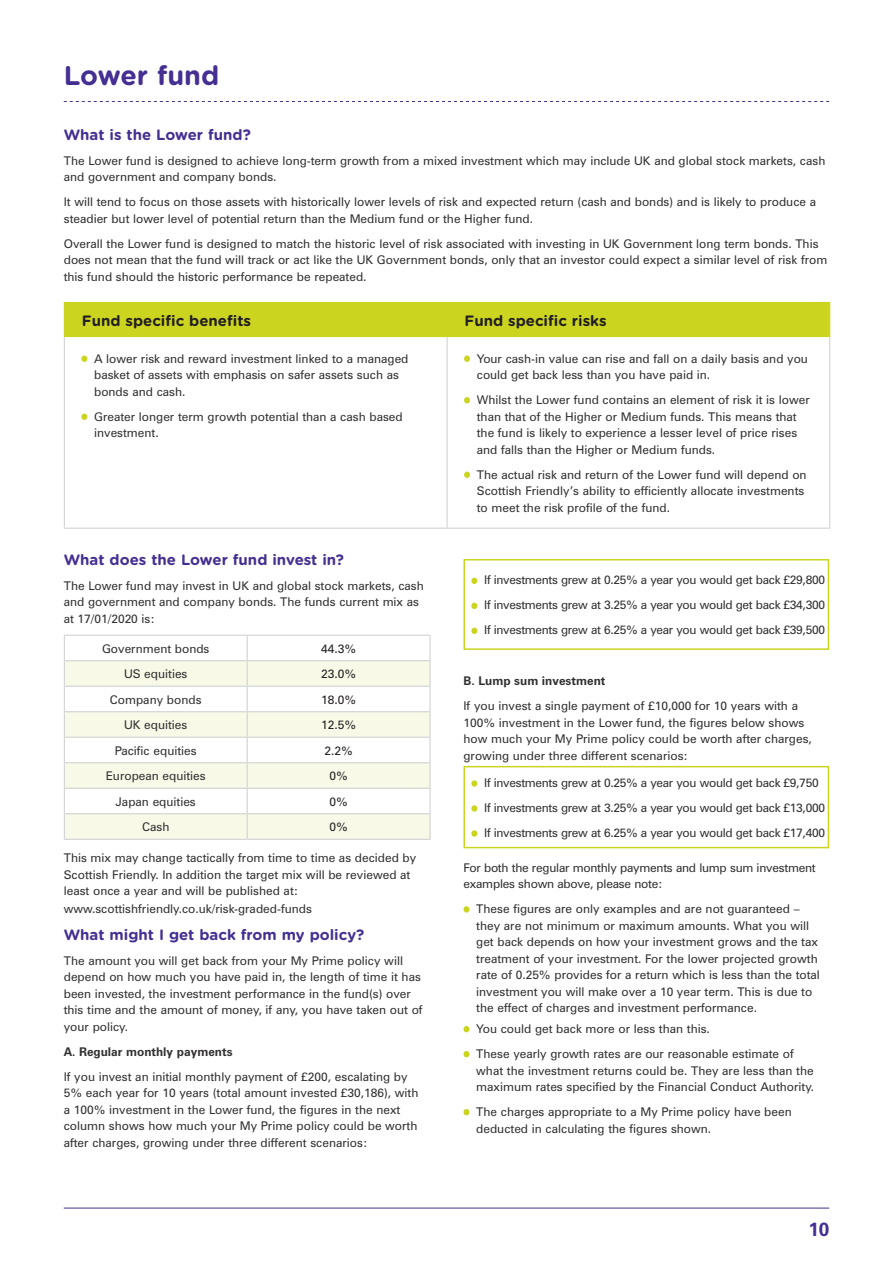
<style>
.page{position:relative;width:893px;height:1263px;background:#fff}
.page>*{position:absolute;margin:0;border:0;box-sizing:border-box;transform-origin:0 0}
.t1{font:700 27px "Gotham Rounded";color:#452f92}
.t2{font:700 19.05px "Zurich BT";color:#452f92}
.t3{font:700 15px "Gotham Rounded";color:#452f92}
.t4{font:700 15px "Gotham Rounded";color:#231f20}
.t5{font:12px/16.5px "Zurich BT";color:#312f30}
.t6{font:12px/25px "Zurich BT";letter-spacing:-.025em;color:#312f30}
.t7{font:12px/16.5px "Zurich BT";letter-spacing:-.02em;color:#312f30}
.t8{font:700 12px "Zurich BT";color:#312f30}
.t9{font:12px "Zurich BT";color:#231f20}
</style>
<div class="page">
<svg style="left:471px;top:578px;width:6px;height:6px"></svg>
<svg style="left:471px;top:603px;width:6px;height:6px"></svg>
<svg style="left:471px;top:628px;width:6px;height:6px"></svg>
<div style="left:463px;top:559px;width:366px;height:91px;border:2px solid #cbd41f"></div>
<div style="left:471px;top:780px;width:6px;height:7px;background:#cbd41f;border-radius:50%"></div>
<div style="left:471px;top:805px;width:6px;height:7px;background:#cbd41f;border-radius:50%"></div>
<div style="left:471px;top:830px;width:6px;height:7px;background:#cbd41f;border-radius:50%"></div>
<div style="left:463px;top:766px;width:366px;height:82px;border:2px solid #cbd41f"></div>
<svg style="left:463px;top:906px;width:6px;height:6px"></svg>
<svg style="left:463px;top:1026px;width:6px;height:6px"></svg>
<svg style="left:463px;top:1051px;width:6px;height:6px"></svg>
<svg style="left:463px;top:1109px;width:6px;height:6px"></svg>
<svg style="left:64px;top:101px;width:765px;height:1px"></svg>
<div style="left:65px;top:303px;width:764px;height:33px;background:#cbd41f"></div>
<svg style="left:65px;top:337px;width:764px;height:191px"></svg>
<hr style="left:64px;top:302px;width:383px;height:1px;background:#cbd41f">
<hr style="left:447px;top:302px;width:383px;height:1px;background:#cbd41f">
<hr style="left:64px;top:337px;width:1px;height:191px;background:#d1d2d4">
<hr style="left:446px;top:337px;width:2px;height:191px;background:#d1d2d4">
<hr style="left:829px;top:337px;width:1px;height:191px;background:#d1d2d4">
<hr style="left:64px;top:528px;width:383px;height:1px;background:#d1d2d4">
<hr style="left:447px;top:528px;width:383px;height:1px;background:#d1d2d4">
<hr style="left:64px;top:303px;width:1px;height:33px;background:#cbd41f">
<hr style="left:446px;top:303px;width:2px;height:33px;background:#cbd41f">
<hr style="left:829px;top:303px;width:1px;height:33px;background:#cbd41f">
<hr style="left:64px;top:336px;width:383px;height:1px;background:#cbd41f">
<hr style="left:447px;top:336px;width:383px;height:1px;background:#cbd41f">
<svg style="left:81px;top:356px;width:6px;height:6px"></svg>
<svg style="left:81px;top:414px;width:6px;height:6px"></svg>
<svg style="left:464px;top:356px;width:6px;height:6px"></svg>
<svg style="left:464px;top:397px;width:6px;height:6px"></svg>
<svg style="left:464px;top:472px;width:6px;height:6px"></svg>
<hr style="left:64px;top:635px;width:183px;height:1px;background:#d1d2d4">
<hr style="left:247px;top:635px;width:184px;height:1px;background:#d1d2d4">
<hr style="left:429px;top:636px;width:2px;height:24px;background:#d1d2d4">
<hr style="left:247px;top:660px;width:184px;height:1px;background:#d1d2d4">
<hr style="left:429px;top:661px;width:2px;height:25px;background:#d1d2d4">
<hr style="left:247px;top:686px;width:184px;height:1px;background:#d1d2d4">
<hr style="left:429px;top:687px;width:2px;height:24px;background:#d1d2d4">
<hr style="left:247px;top:711px;width:184px;height:1px;background:#d1d2d4">
<hr style="left:429px;top:712px;width:2px;height:25px;background:#d1d2d4">
<hr style="left:247px;top:737px;width:184px;height:1px;background:#d1d2d4">
<hr style="left:429px;top:738px;width:2px;height:24px;background:#d1d2d4">
<hr style="left:247px;top:762px;width:184px;height:1px;background:#d1d2d4">
<hr style="left:429px;top:763px;width:2px;height:25px;background:#d1d2d4">
<hr style="left:247px;top:788px;width:184px;height:1px;background:#d1d2d4">
<hr style="left:429px;top:789px;width:2px;height:24px;background:#d1d2d4">
<hr style="left:247px;top:813px;width:184px;height:1px;background:#d1d2d4">
<svg style="left:64px;top:636px;width:366px;height:203px"></svg>
<hr style="left:429px;top:814px;width:2px;height:25px;background:#d1d2d4">
<hr style="left:64px;top:839px;width:183px;height:1px;background:#d1d2d4">
<hr style="left:247px;top:839px;width:184px;height:1px;background:#d1d2d4">
<h1 class="t1" style="left:64px;top:59px;width:157px">Lower fund</h1>
<p class="t3" style="left:64px;top:125px;width:189px">What is the Lower fund?</p>
<p class="t5" style="left:64px;top:152px;width:763px">The Lower fund is designed to achieve long-term growth from a mixed investment which may include UK and global stock markets, cash and government and company bonds.</p>
<p class="t5" style="left:64px;top:193px;width:754px">It will tend to focus on those assets with historically lower levels of risk and expected return (cash and bonds) and is likely to produce a steadier but lower level of potential return than the Medium fund or the Higher fund.</p>
<p class="t5" style="left:64px;top:235px;width:765px">Overall the Lower fund is designed to match the historic level of risk associated with investing in UK Government long term bonds. This does not mean that the fund will track or act like the UK Government bonds, only that an investor could expect a similar level of risk from this fund should the historic performance be repeated.</p>
<p class="t4" style="left:82px;top:311px;width:171px">Fund specific benefits</p>
<p class="t4" style="left:465px;top:311px;width:144px">Fund specific risks</p>
<p class="t5" style="left:94px;top:350px;width:316px">A lower risk and reward investment linked to a managed basket of assets with emphasis on safer assets such as bonds and cash.</p>
<p class="t5" style="left:94px;top:408px;width:310px">Greater longer term growth potential than a cash based investment.</p>
<p class="t5" style="left:477px;top:350px;width:333px">Your cash-in value can rise and fall on a daily basis and you could get back less than you have paid in.</p>
<p class="t5" style="left:477px;top:392px;width:334px">Whilst the Lower fund contains an element of risk it is lower than that of the Higher or Medium funds. This means that the fund is likely to experience a lesser level of price rises and falls than the Higher or Medium funds.</p>
<p class="t5" style="left:477px;top:466px;width:331px">The actual risk and return of the Lower fund will depend on<br>Scottish Friendly’s ability to efficiently allocate investments to meet the risk profile of the fund.</p>
<p class="t3" style="left:64px;top:550px;width:282px">What does the Lower fund invest in?</p>
<p class="t5" style="left:64px;top:577px;width:362px">The Lower fund may invest in UK and global stock markets, cash and government and company bonds. The funds current mix as at 17/01/2020 is:</p>
<p class="t5" style="left:102px;top:640px;width:109px">Government bonds</p>
<p class="t9" style="left:321px;top:641px;width:37px">44.3%</p>
<p class="t5" style="left:124px;top:665px;width:65px">US equities</p>
<p class="t9" style="left:321px;top:666px;width:37px">23.0%</p>
<p class="t5" style="left:110px;top:691px;width:93px">Company bonds</p>
<p class="t9" style="left:321px;top:692px;width:37px">18.0%</p>
<p class="t5" style="left:124px;top:716px;width:65px">UK equities</p>
<p class="t9" style="left:321px;top:717px;width:37px">12.5%</p>
<p class="t5" style="left:115px;top:742px;width:83px">Pacific equities</p>
<p class="t9" style="left:324px;top:743px;width:30px">2.2%</p>
<p class="t5" style="left:106px;top:767px;width:102px">European equities</p>
<p class="t9" style="left:329px;top:768px;width:20px">0%</p>
<p class="t5" style="left:116px;top:793px;width:82px">Japan equities</p>
<p class="t9" style="left:329px;top:794px;width:20px">0%</p>
<p class="t5" style="left:142px;top:818px;width:29px">Cash</p>
<p class="t9" style="left:329px;top:819px;width:20px">0%</p>
<p class="t5" style="left:64px;top:850px;width:354px">This mix may change tactically from time to time as decided by<br>Scottish Friendly. In addition the target mix will be reviewed at least once a year and will be published at:</p>
<p class="t5" style="left:64px;top:901px;width:250px">www.scottishfriendly.co.uk/risk-graded-funds</p>
<p class="t3" style="left:64px;top:925px;width:302px">What might I get back from my policy?</p>
<p class="t5" style="left:64px;top:952px;width:360px">The amount you will get back from your My Prime policy will depend on how much you have paid in, the length of time it has been invested, the investment performance in the fund(s) over this time and the amount of money, if any, you have taken out of your policy.</p>
<p class="t8" style="left:64px;top:1044px;width:170px">A. Regular monthly payments</p>
<p class="t5" style="left:64px;top:1068px;width:356px">If you invest an initial monthly payment of £200, escalating by 5% each year for 10 years (total amount invested £30,186), with a 100% investment in the Lower fund, the figures in the next column shows how much your My Prime policy could be worth after charges, growing under three different scenarios:</p>
<p class="t5" style="left:484px;top:567px;width:342px;line-height:25px;text-align:justify">If investments grew at 0.25% a year you would get back £29,800<br>If investments grew at 3.25% a year you would get back £34,300<br>If investments grew at 6.25% a year you would get back £39,500</p>
<p class="t8" style="left:463px;top:674px;width:143px">B. Lump sum investment</p>
<p class="t5" style="left:463px;top:698px;width:350px">If you invest a single payment of £10,000 for 10 years with a 100% investment in the Lower fund, the figures below shows how much your My Prime policy could be worth after charges, growing under three different scenarios:</p>
<p class="t6" style="left:484px;top:770px;width:342px">If investments grew at 0.25% a year you would get back £9,750<br>If investments grew at 3.25% a year you would get back £13,000<br>If investments grew at 6.25% a year you would get back £17,400</p>
<p class="t7" style="left:463px;top:859px;width:354px">For both the regular monthly payments and lump sum investment examples shown above, please note:</p>
<p class="t5" style="left:476px;top:901px;width:345px">These figures are only examples and are not guaranteed – they are not minimum or maximum amounts. What you will get back depends on how your investment grows and the tax treatment of your investment. For the lower projected growth rate of 0.25% provides for a return which is less than the total investment you will make over a 10 year term. This is due to the effect of charges and investment performance.</p>
<p class="t5" style="left:476px;top:1016px;width:319px;line-height:25px">You could get back more or less than this.<br>These yearly growth rates are our reasonable estimate of</p>
<p class="t5" style="left:476px;top:1062px;width:339px">what the investment returns could be. They are less than the maximum rates specified by the Financial Conduct Authority.</p>
<p class="t5" style="left:476px;top:1103px;width:317px">The charges appropriate to a My Prime policy have been deducted in calculating the figures shown.</p>
<h2 class="t2" style="left:808px;top:1217px;width:22px">10</h2>
</div>
